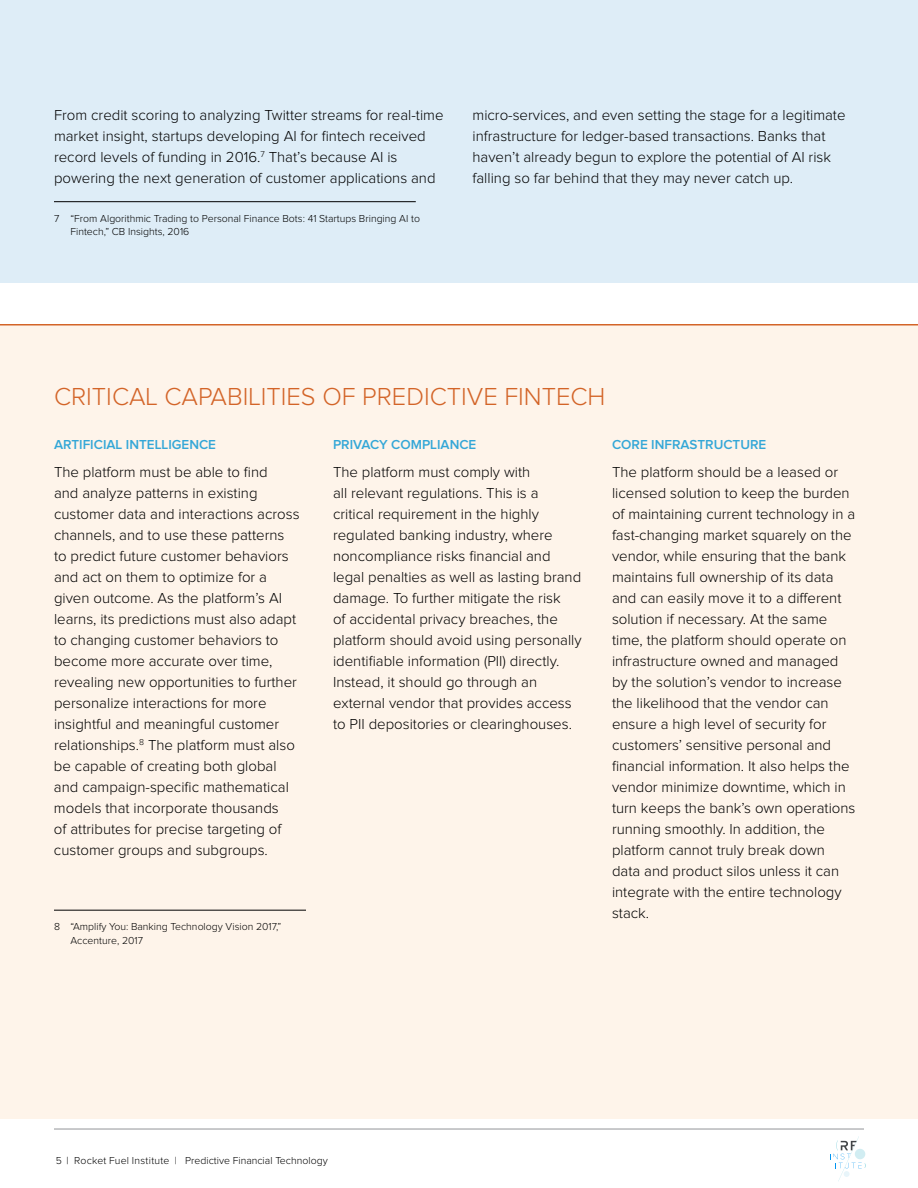
<style>
.page{position:relative;width:918px;height:1188px;background:#fff}
.page>*{position:absolute;margin:0;border:0;box-sizing:border-box;transform-origin:0 0}
.t1{font:300 25.5px "Proxima Nova";color:#d36428}
.t2{font:300 15px/21px "Proxima Nova";color:#000}
.t3{font:600 13.5px "Proxima Nova";color:#34a7d7}
.t4{font:300 10.5px/13.5px "Proxima Nova";color:#000}
</style>
<div class="page">
<div style="left:0;top:0;width:918px;height:283px;background:#deedf7"></div>
<div style="left:0;top:325px;width:918px;height:794px;background:#fef4ea"></div>
<hr style="left:54px;top:1129px;width:810px;height:1px;background:#939598">
<svg style="left:830px;top:1136px;width:36px;height:46px"></svg>
<hr style="left:54px;top:201px;width:362px;height:1px;background:#000">
<hr style="left:54px;top:910px;width:252px;height:1px;background:#000">
<hr style="left:0;top:324px;width:918px;height:2px;background:#d36428">
<p class="t2" style="left:54px;top:105px;width:391px">From credit scoring to analyzing Twitter streams for real-time market insight, startups developing AI for fintech received record levels of funding in 2016.<sup>7</sup> That’s because AI is powering the next generation of customer applications and</p>
<p class="t4" style="left:70px;top:212px;width:351px;text-indent:-16px">7 “From Algorithmic Trading to Personal Finance Bots: 41 Startups Bringing AI to<br>Fintech,” CB Insights, 2016</p>
<p class="t2" style="left:472px;top:105px;width:375px">micro-services, and even setting the stage for a legitimate infrastructure for ledger-based transactions. Banks that haven’t already begun to explore the potential of AI risk falling so far behind that they may never catch up.</p>
<h1 class="t1" style="left:54px;top:382px;width:553px">CRITICAL CAPABILITIES OF PREDICTIVE FINTECH</h1>
<p class="t3" style="left:54px;top:437px;width:164px">ARTIFICIAL INTELLIGENCE</p>
<p class="t2" style="left:54px;top:462px;width:247px">The platform must be able to find<br>and analyze patterns in existing customer data and interactions across channels, and to use these patterns to predict future customer behaviors and act on them to optimize for a given outcome. As the platform’s AI learns, its predictions must also adapt to changing customer behaviors to become more accurate over time, revealing new opportunities to further personalize interactions for more insightful and meaningful customer relationships.<sup>8</sup> The platform must also be capable of creating both global and campaign-specific mathematical models that incorporate thousands<br>of attributes for precise targeting of customer groups and subgroups.</p>
<p class="t4" style="left:70px;top:920px;width:212px;text-indent:-16px">8 “Amplify You: Banking Technology Vision 2017,”<br>Accenture, 2017</p>
<p class="t3" style="left:333px;top:437px;width:145px">PRIVACY COMPLIANCE</p>
<p class="t2" style="left:333px;top:462px;width:250px">The platform must comply with<br>all relevant regulations. This is a critical requirement in the highly regulated banking industry, where noncompliance risks financial and legal penalties as well as lasting brand damage. To further mitigate the risk<br>of accidental privacy breaches, the platform should avoid using personally identifiable information (PII) directly.<br>Instead, it should go through an external vendor that provides access to PII depositories or clearinghouses.</p>
<p class="t3" style="left:612px;top:437px;width:156px">CORE INFRASTRUCTURE</p>
<p class="t2" style="left:612px;top:462px;width:245px">The platform should be a leased or licensed solution to keep the burden of maintaining current technology in a fast-changing market squarely on the vendor, while ensuring that the bank maintains full ownership of its data and can easily move it to a different solution if necessary. At the same time, the platform should operate on infrastructure owned and managed by the solution’s vendor to increase the likelihood that the vendor can ensure a high level of security for customers’ sensitive personal and financial information. It also helps the vendor minimize downtime, which in turn keeps the bank’s own operations running smoothly. In addition, the platform cannot truly break down data and product silos unless it can integrate with the entire technology stack.</p>
<p class="t4" style="left:56px;top:1154px;width:273px">5 | Rocket Fuel Institute | Predictive Financial Technology</p>
</div>
